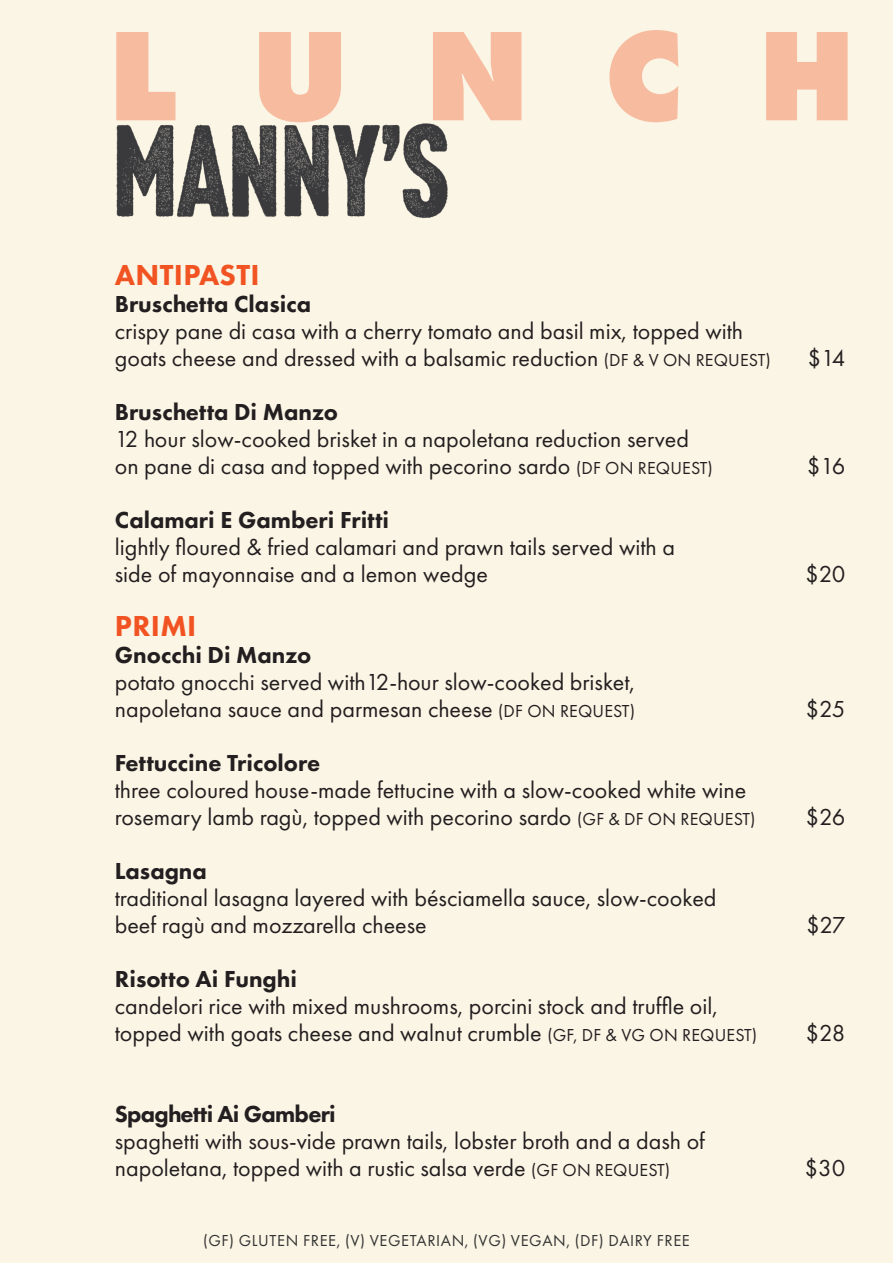
<style>
.page{position:relative;width:893px;height:1263px;background:#fbf5e5}
.page>*{position:absolute;margin:0;border:0;box-sizing:border-box;transform-origin:0 0}
.t1{font:800 30px "Futura PT";letter-spacing:.01em;color:#f15422}
.t2{font:24px/27px "Futura PT";color:#231f20}
.t3{font:800 24px "Futura PT";color:#231f20}
.t4{font:16.5px "Futura PT";letter-spacing:.035em;color:#323332}
.s1{font-size:18px}
.s2{font-weight:800}
</style>
<div class="page">
<svg style="left:116px;top:30px;width:732px;height:92px;fill:#fbf5e5"></svg>
<img style="left:106px;top:112px;width:352px;height:116px">
<p class="t1" style="left:115px;top:256px;width:146px">ANTIPASTI</p>
<p class="t3" style="left:115px;top:289px;width:198px">Bruschetta Clasica</p>
<p class="t2" style="left:115px;top:317px;width:630px">crispy pane di casa with a cherry tomato and basil mix, topped with</p>
<p class="t2" style="left:115px;top:344px;width:657px">goats cheese and dressed with a balsamic reduction <span class="s1">(DF &amp; V ON REQUEST)</span></p>
<p class="t2" style="left:807px;top:344px;width:39px">$14</p>
<p class="t3" style="left:115px;top:397px;width:225px">Bruschetta Di Manzo</p>
<p class="t2" style="left:115px;top:425px;width:576px">12 hour slow-cooked brisket in a napoletana reduction served</p>
<p class="t2" style="left:115px;top:452px;width:600px">on pane di casa and topped with pecorino sardo <span class="s1">(DF ON REQUEST)</span></p>
<p class="t2" style="left:807px;top:452px;width:40px">$16</p>
<p class="t3" style="left:115px;top:505px;width:276px">Calamari E Gamberi Fritti</p>
<p class="t2" style="left:115px;top:533px;width:562px">lightly floured &amp; fried calamari and prawn tails served with a</p>
<p class="t2" style="left:115px;top:560px;width:375px">side of mayonnaise and a lemon wedge</p>
<p class="t2" style="left:805px;top:560px;width:42px">$20</p>
<p class="t1" style="left:115px;top:607px;width:83px">PRIMI</p>
<p class="t3" style="left:115px;top:640px;width:198px">Gnocchi Di Manzo</p>
<p class="t2" style="left:115px;top:668px;width:522px">potato gnocchi served with12-hour slow-cooked brisket,</p>
<p class="t2" style="left:115px;top:695px;width:522px">napoletana sauce and parmesan cheese <span class="s1">(DF ON REQUEST)</span></p>
<p class="t2" style="left:805px;top:695px;width:42px">$25</p>
<p class="t3" style="left:115px;top:748px;width:207px">Fettuccine Tricolore</p>
<p class="t2" style="left:115px;top:776px;width:633px">three coloured house-made fettucine with a slow-cooked white wine</p>
<p class="t2" style="left:115px;top:803px;width:642px">rosemary lamb ragù, topped with pecorino sardo <span class="s1">(GF &amp; DF ON REQUEST)</span></p>
<p class="t2" style="left:805px;top:803px;width:42px">$26</p>
<p class="t3" style="left:115px;top:856px;width:94px">Lasagna</p>
<p class="t2" style="left:115px;top:884px;width:603px">traditional lasagna layered with bésciamella sauce, slow-cooked</p>
<p class="t2" style="left:115px;top:911px;width:313px">beef ragù and mozzarella cheese</p>
<p class="t2" style="left:806px;top:911px;width:41px">$27</p>
<p class="t3" style="left:115px;top:964px;width:184px">Risotto Ai Funghi</p>
<p class="t2" style="left:115px;top:992px;width:605px">candelori rice with mixed mushrooms, porcini stock and truffle oil,</p>
<p class="t2" style="left:115px;top:1019px;width:644px">topped with goats cheese and walnut crumble <span class="s1">(GF, DF &amp; VG ON REQUEST)</span></p>
<p class="t2" style="left:805px;top:1019px;width:41px">$28</p>
<p class="t2" style="left:115px;top:1100px;width:592px"><span class="s2">Spaghetti Ai Gamberi<br></span>spaghetti with sous-vide prawn tails, lobster broth and a dash of</p>
<p class="t2" style="left:115px;top:1154px;width:557px">napoletana, topped with a rustic salsa verde <span class="s1">(GF ON REQUEST)</span></p>
<p class="t2" style="left:804px;top:1154px;width:42px">$30</p>
<p class="t4" style="left:203px;top:1231px;width:488px">(GF) GLUTEN FREE, (V) VEGETARIAN, (VG) VEGAN, (DF) DAIRY FREE</p>
</div>
